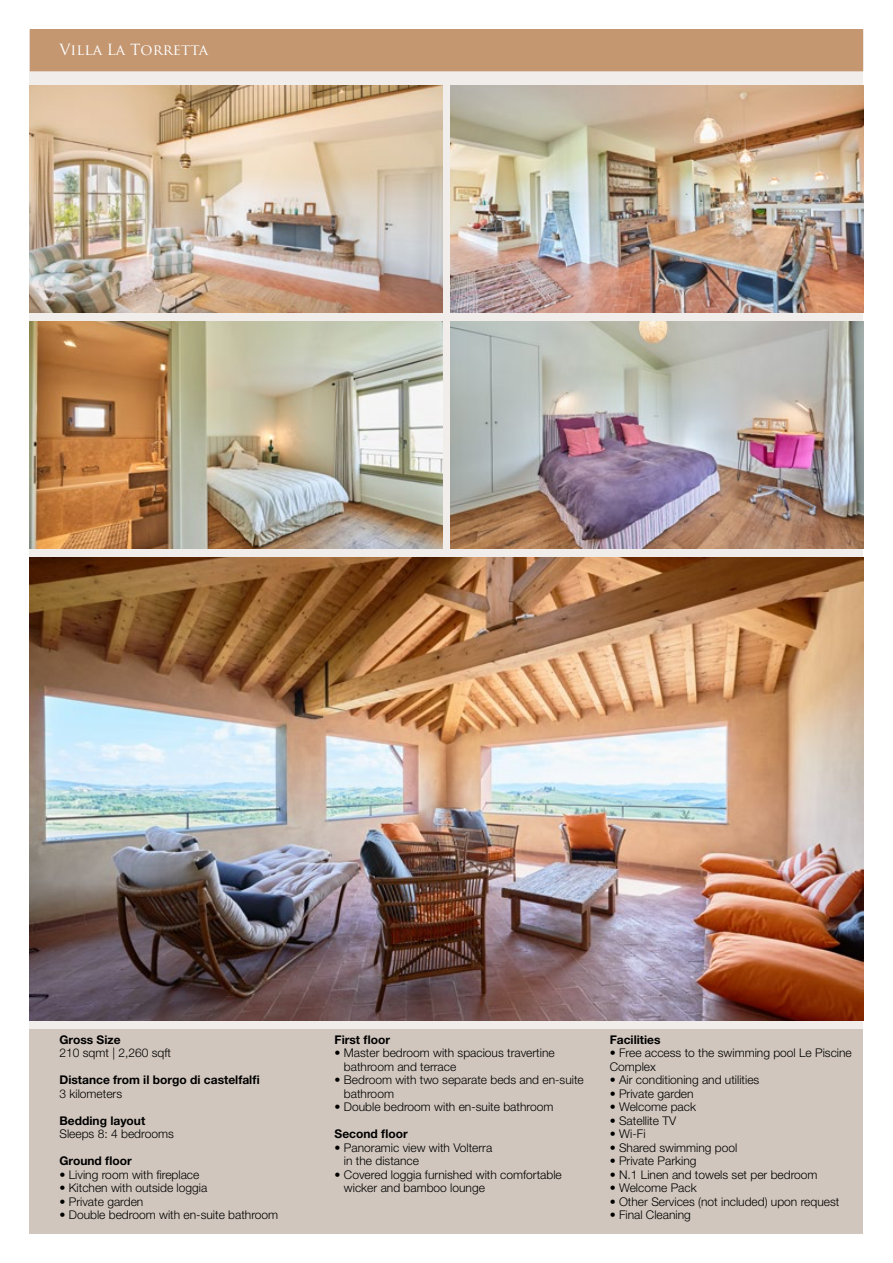
<style>
.page{position:relative;width:893px;height:1263px;background:#fff}
.page>*{position:absolute;margin:0;border:0;box-sizing:border-box;transform-origin:0 0}
.t1{font:15px "Trajan Pro";color:#fff}
.t2{font:300 12px/13.5px "Helvetica Neue LT Std";color:#000}
.t3{font:700 12px "Helvetica Neue LT Std";color:#000}
</style>
<div class="page">
<div style="left:30px;top:30px;width:833px;height:1020px;background:#f1edeb"></div>
<div style="left:30px;top:1029px;width:833px;height:204px;background:#d0c6bd"></div>
<div style="left:30px;top:29px;width:833px;height:42px;background:#c49771"></div>
<img style="left:30px;top:85px;width:412px;height:228px">
<img style="left:30px;top:321px;width:412px;height:228px">
<img style="left:451px;top:85px;width:412px;height:228px">
<img style="left:451px;top:321px;width:412px;height:228px">
<img style="left:30px;top:558px;width:833px;height:462px">
<p class="t1" style="left:60px;top:41px;width:150px">Villa La Torretta</p>
<p class="t3" style="left:60px;top:1032px;width:63px">Gross Size</p>
<p class="t2" style="left:60px;top:1046px;width:113px">210 sqmt | 2,260 sqft</p>
<p class="t3" style="left:60px;top:1072px;width:202px">Distance from il borgo di castelfalfi</p>
<p class="t2" style="left:60px;top:1086px;width:64px">3 kilometers</p>
<p class="t3" style="left:60px;top:1113px;width:87px">Bedding layout</p>
<p class="t2" style="left:60px;top:1127px;width:116px">Sleeps 8: 4 bedrooms</p>
<p class="t3" style="left:60px;top:1153px;width:74px">Ground floor</p>
<p class="t2" style="left:60px;top:1167px;width:141px">• Living room with fireplace</p>
<p class="t2" style="left:60px;top:1181px;width:149px">• Kitchen with outside loggia</p>
<p class="t2" style="left:60px;top:1194px;width:85px">• Private garden</p>
<p class="t2" style="left:60px;top:1208px;width:220px">• Double bedroom with en-suite bathroom</p>
<p class="t3" style="left:335px;top:1032px;width:57px">First floor</p>
<p class="t2" style="left:344px;top:1046px;width:212px;text-indent:-9px">• Master bedroom with spacious travertine bathroom and terrace</p>
<p class="t2" style="left:344px;top:1073px;width:241px;text-indent:-9px">• Bedroom with two separate beds and en-suite bathroom</p>
<p class="t2" style="left:335px;top:1100px;width:220px">• Double bedroom with en-suite bathroom</p>
<p class="t3" style="left:335px;top:1126px;width:75px">Second floor</p>
<p class="t2" style="left:344px;top:1140px;width:150px;text-indent:-9px">• Panoramic view with Volterra in the distance</p>
<p class="t2" style="left:344px;top:1167px;width:219px;text-indent:-9px">• Covered loggia furnished with comfortable wicker and bamboo lounge</p>
<p class="t3" style="left:610px;top:1032px;width:52px">Facilities</p>
<p class="t2" style="left:610px;top:1046px;width:244px">• Free access to the swimming pool Le Piscine<br>Complex</p>
<p class="t2" style="left:610px;top:1073px;width:151px">• Air conditioning and utilities</p>
<p class="t2" style="left:610px;top:1086px;width:85px">• Private garden</p>
<p class="t2" style="left:610px;top:1100px;width:88px">• Welcome pack</p>
<p class="t2" style="left:610px;top:1113px;width:68px">• Satellite TV</p>
<p class="t2" style="left:610px;top:1127px;width:37px">• Wi-Fi</p>
<p class="t2" style="left:610px;top:1140px;width:129px">• Shared swimming pool</p>
<p class="t2" style="left:610px;top:1154px;width:88px">• Private Parking</p>
<p class="t2" style="left:610px;top:1167px;width:209px">• N.1 Linen and towels set per bedroom</p>
<p class="t2" style="left:610px;top:1181px;width:88px">• Welcome Pack</p>
<p class="t2" style="left:610px;top:1194px;width:231px">• Other Services (not included) upon request</p>
<p class="t2" style="left:610px;top:1208px;width:83px">• Final Cleaning</p>
</div>
